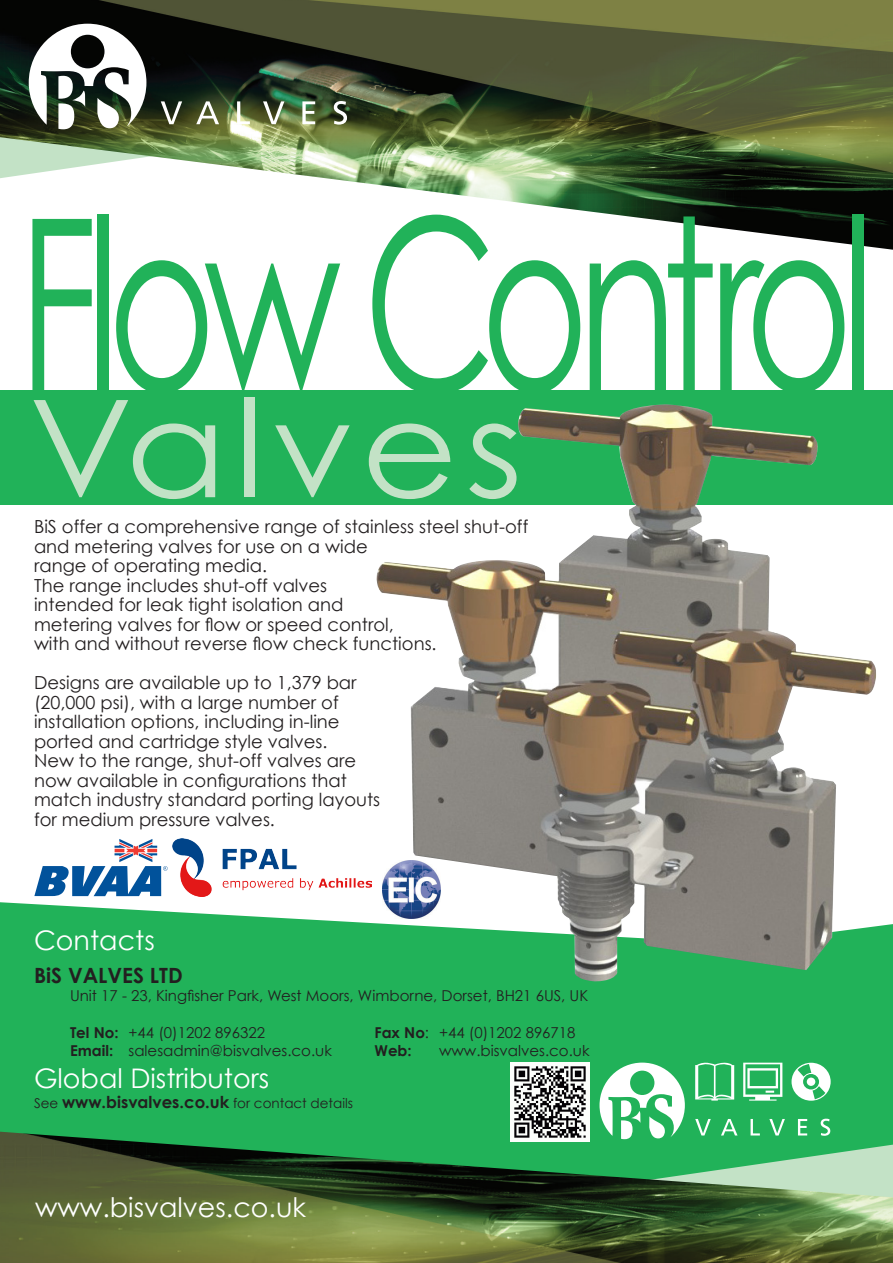
<style>
.page{position:relative;width:893px;height:1263px;background:#fff}
.page>*{position:absolute;margin:0;border:0;box-sizing:border-box;transform-origin:0 0}
.t1{font:238.5px "Century Gothic";letter-spacing:-.07em;color:#21b259;scale:.69 1}
.t2{font:135.3px "Century Gothic";letter-spacing:.05em;color:#c3e2c6;scale:1.1 1}
.t3{font:27px "Century Gothic";color:#fff}
.t4{font:700 21px "Century Gothic";color:#231f20}
.t5{font:18px/19.5px "Century Gothic";color:#231f20}
.t6{font:15px "Century Gothic";color:#231f20}
.t7{font:700 15px "Century Gothic";color:#231f20}
.t8{font:13.5px "Century Gothic";color:#231f20}
.s1{font-weight:700}
.s2{font-weight:700;font-size:16.5px}
</style>
<div class="page">
<div style="left:0;top:902px;width:893px;height:230px;background:#21b259"></div>
<img style="left:0;top:0;width:893px;height:250px">
<img style="left:0;top:1132px;width:893px;height:131px">
<img style="left:0;top:24px;width:349px;height:154px">
<div style="left:0;top:390px;width:893px;height:115px;background:#21b259"></div>
<svg style="left:695px;top:1060px;width:39px;height:40px;background:#59c583"></svg>
<svg style="left:743px;top:1063px;width:39px;height:37px"></svg>
<div style="left:791px;top:1063px;width:40px;height:38px;background:#fff;border-radius:50%"></div>
<svg style="left:803px;top:1074px;width:16px;height:15px"></svg>
<div style="left:807px;top:1077px;width:8px;height:9px;background:#fff;border-radius:50%"></div>
<svg style="left:797px;top:1064px;width:14px;height:13px"></svg>
<svg style="left:812px;top:1086px;width:13px;height:13px"></svg>
<svg style="left:599px;top:1062px;width:86px;height:77px"></svg>
<svg style="left:695px;top:1119px;width:16px;height:16px"></svg>
<svg style="left:721px;top:1119px;width:16px;height:16px"></svg>
<svg style="left:751px;top:1119px;width:9px;height:16px"></svg>
<svg style="left:769px;top:1119px;width:16px;height:16px"></svg>
<svg style="left:798px;top:1119px;width:9px;height:16px"></svg>
<svg style="left:821px;top:1119px;width:9px;height:17px"></svg>
<img style="left:510px;top:1062px;width:79px;height:79px">
<img style="left:376px;top:404px;width:502px;height:578px">
<svg style="left:34px;top:839px;width:134px;height:57px"></svg>
<img style="left:172px;top:838px;width:199px;height:58px">
<div style="left:379px;top:860px;width:65px;height:58px;background:#fff"></div>
<img style="left:382px;top:860px;width:58px;height:58px">
<p class="t1" style="left:18px;top:159px;width:1242px">Flow Control</p>
<p class="t2" style="left:29px;top:366px;width:451px">Valves</p>
<p class="t5" style="left:34px;top:517px;width:496px">BiS offer a comprehensive range of stainless steel shut-off and metering valves for use on a wide<br>range of operating media.<br>The range includes shut-off valves<br>intended for leak tight isolation and<br>metering valves for flow or speed control,<br>with and without reverse flow check functions.</p>
<p class="t5" style="left:34px;top:673px;width:348px">Designs are available up to 1,379 bar (20,000 psi), with a large number of installation options, including in-line ported and cartridge style valves.<br>New to the range, shut-off valves are now available in configurations that match industry standard porting layouts for medium pressure valves.</p>
<p class="t3" style="left:34px;top:924px;width:122px">Contacts</p>
<p class="t4" style="left:34px;top:962px;width:150px">BiS VALVES LTD</p>
<p class="t6" style="left:70px;top:986px;width:520px">Unit 17 - 23, Kingfisher Park, West Moors, Wimborne, Dorset, BH21 6US, UK</p>
<p class="t6" style="left:70px;top:1023px;width:197px"><span class="s1">Tel No:</span> +44 (0)1202 896322</p>
<p class="t6" style="left:375px;top:1023px;width:202px"><span class="s1">Fax No</span>: +44 (0)1202 896718</p>
<p class="t6" style="left:70px;top:1041px;width:263px"><span class="s1">Email:</span> salesadmin@bisvalves.co.uk</p>
<p class="t7" style="left:375px;top:1041px;width:39px">Web:</p>
<p class="t6" style="left:439px;top:1041px;width:152px">www.bisvalves.co.uk</p>
<p class="t3" style="left:34px;top:1062px;width:237px">Global Distributors</p>
<p class="t8" style="left:34px;top:1095px;width:321px">See <span class="s2">www.bisvalves.co.uk</span> for contact details</p>
<p class="t3" style="left:35px;top:1191px;width:272px">www.bisvalves.co.uk</p>
</div>
